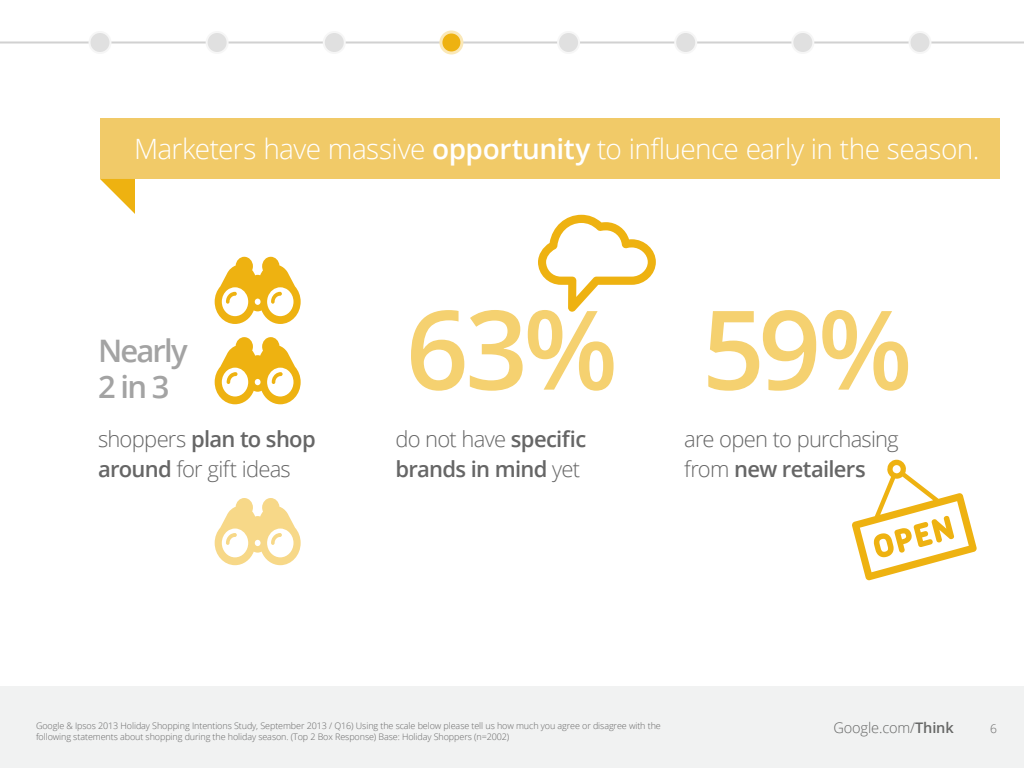
<style>
.page{position:relative;width:1024px;height:768px;background:#fff}
.page>*{position:absolute;margin:0;border:0;box-sizing:border-box;transform-origin:0 0}
.Bullet_2{font:600 110px "Open Sans";color:#f5d170}
.Bullet_2-2{font:600 31px/36px "Open Sans";letter-spacing:-.06em;color:#a3a3a3}
.t1{font:300 28px "Open Sans";letter-spacing:-.02em;color:#fff}
.Bullet_2-3{font:300 22px/30px "Open Sans";letter-spacing:-.035em;color:#666}
.Bullet_2-4{font:600 22px/30px "Open Sans";letter-spacing:-.035em;color:#666}
.t2{font:300 14.6px "Open Sans";letter-spacing:-.01em;color:#666766}
.t3{font:300 12px "Open Sans";color:#666}
.t4{font:300 9px/10.8px "Open Sans";letter-spacing:-.01em;color:#666}
.s1{font-weight:600}
.s2{font-weight:300}
</style>
<div class="page">
<div style="left:0;top:686px;width:1024px;height:82px;background:#f1f2f2"></div>
<div style="left:100px;top:118px;width:900px;height:61px;background:#f1ca68"></div>
<svg style="left:100px;top:179px;width:35px;height:35px"></svg>
<hr style="left:0;top:42px;width:1024px;height:2px;background:#d1d1d1">
<div style="left:90px;top:32px;width:20px;height:21px;background:#e0e0e0;border-radius:50%"></div>
<div style="left:88px;top:31px;width:24px;height:23px;border:2px solid #f6f6f6;border-radius:50%"></div>
<div style="left:910px;top:32px;width:20px;height:21px;background:#e0e0e0;border-radius:50%"></div>
<div style="left:908px;top:31px;width:24px;height:23px;border:2px solid #f6f6f6;border-radius:50%"></div>
<div style="left:441px;top:32px;width:21px;height:21px;background:#eeb211;border-radius:50%"></div>
<div style="left:439px;top:30px;width:24px;height:24px;border:3px solid #fae8b8;border-radius:50%"></div>
<div style="left:324px;top:32px;width:21px;height:21px;background:#e0e0e0;border-radius:50%"></div>
<div style="left:323px;top:31px;width:23px;height:23px;border:2px solid #f6f6f6;border-radius:50%"></div>
<div style="left:207px;top:32px;width:21px;height:21px;background:#e0e0e0;border-radius:50%"></div>
<div style="left:206px;top:31px;width:23px;height:23px;border:2px solid #f6f6f6;border-radius:50%"></div>
<div style="left:792px;top:32px;width:21px;height:21px;background:#e0e0e0;border-radius:50%"></div>
<div style="left:791px;top:31px;width:23px;height:23px;border:2px solid #f6f6f6;border-radius:50%"></div>
<div style="left:675px;top:32px;width:21px;height:21px;background:#e0e0e0;border-radius:50%"></div>
<div style="left:674px;top:31px;width:23px;height:23px;border:2px solid #f6f6f6;border-radius:50%"></div>
<div style="left:558px;top:32px;width:21px;height:21px;background:#e0e0e0;border-radius:50%"></div>
<div style="left:557px;top:31px;width:23px;height:23px;border:2px solid #f6f6f6;border-radius:50%"></div>
<svg style="left:215px;top:337px;width:86px;height:67px"></svg>
<svg style="left:852px;top:460px;width:125px;height:120px"></svg>
<svg style="left:215px;top:498px;width:86px;height:67px"></svg>
<svg style="left:215px;top:257px;width:86px;height:67px"></svg>
<svg style="left:538px;top:215px;width:118px;height:97px"></svg>
<p class="t1" style="left:134px;top:129px;width:847px">Marketers have massive <span class="s1">opportunity</span> to influence early in the season.</p>
<p class="Bullet_2-2" style="left:98px;top:332px;width:91px">Nearly<br>2 in 3</p>
<p class="Bullet_2" style="left:406px;top:274px;width:214px">63%</p>
<p class="Bullet_2" style="left:702px;top:274px;width:212px">59%</p>
<p class="Bullet_2-4" style="left:395px;top:423px;width:192px"><span class="s2">do not have</span> specific brands in mind <span class="s2">yet</span></p>
<p class="Bullet_2-3" style="left:98px;top:423px;width:219px">shoppers <span class="s1">plan to shop around</span> for gift ideas</p>
<p class="Bullet_2-3" style="left:684px;top:423px;width:216px">are open to purchasing from <span class="s1">new retailers</span></p>
<p class="t4" style="left:36px;top:720px;width:626px">Google &amp; Ipsos 2013 Holiday Shopping Intentions Study, September 2013 / Q16) Using the scale below please tell us how much you agree or disagree with the following statements about shopping during the holiday season. (Top 2 Box Response) Base: Holiday Shoppers (n=2002)</p>
<h3 class="t2" style="left:833px;top:718px;width:122px">Google.com/<span class="s1">Think</span></h3>
<h3 class="t3" style="left:990px;top:721px;width:8px">6</h3>
</div>
